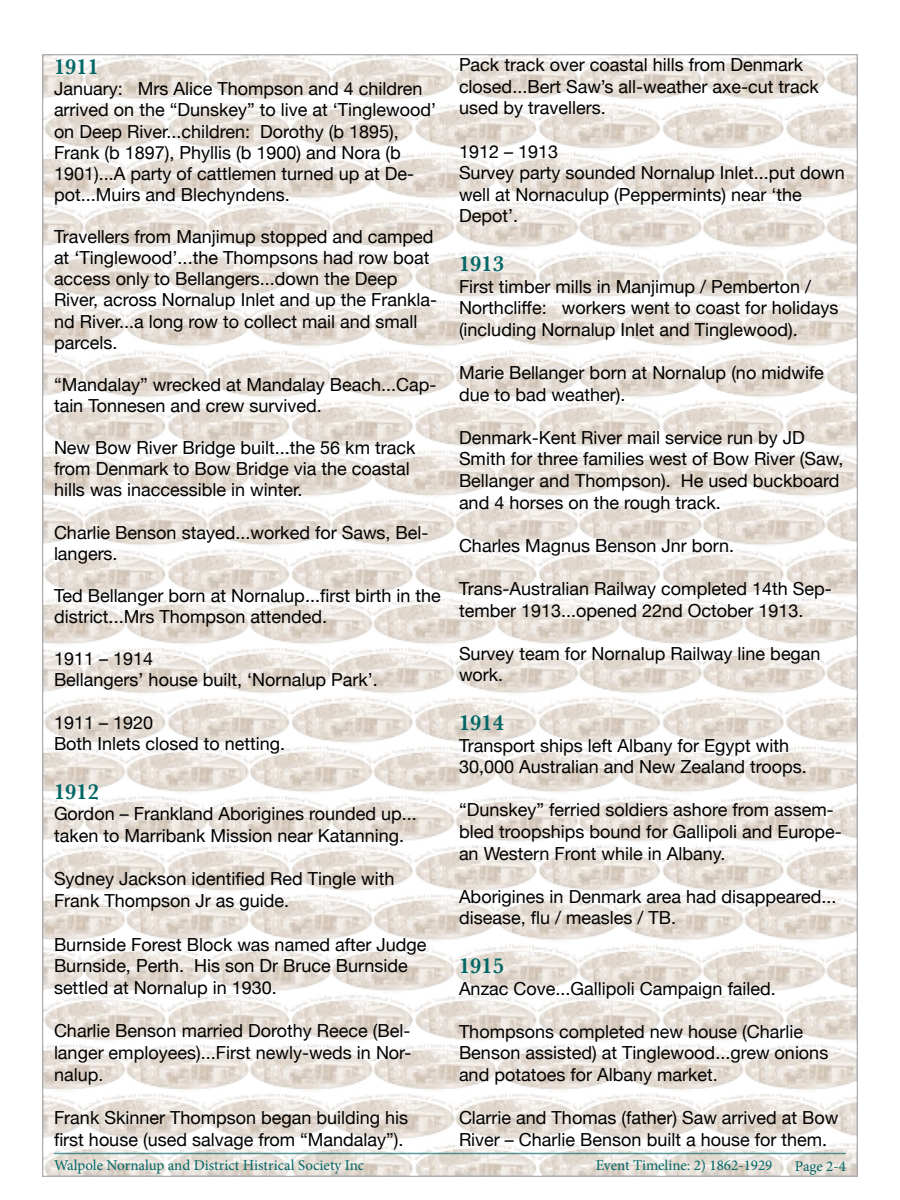
<style>
.page{position:relative;width:900px;height:1200px;background:#fff}
.page>*{position:absolute;margin:0;border:0;box-sizing:border-box;transform-origin:0 0}
.t1{font:600 22.5px "Baskerville";color:#066}
.t2{font:18px/21.6px "Helvetica Neue";color:#000}
.t3{font:15px "Minion Pro";color:#066}
</style>
<div class="page">
<img style="left:43px;top:54px;width:814px;height:1122px">
<hr style="left:54px;top:1153px;width:792px;height:1px;background:#066">
<p class="t1" style="left:54px;top:51px;width:46px">1911</p>
<p class="t2" style="left:54px;top:79px;width:384px;line-height:21.1px">January: Mrs Alice Thompson and 4 children arrived on the “Dunskey” to live at ‘Tinglewood’ on Deep River...children: Dorothy (b 1895), Frank (b 1897), Phyllis (b 1900) and Nora (b 1901)...A party of cattlemen turned up at De&shy;pot...Muirs and Blechyndens.</p>
<p class="t2" style="left:54px;top:227px;width:385px;line-height:21.1px">Travellers from Manjimup stopped and camped at ‘Tinglewood’...the Thompsons had row boat access only to Bellangers...down the Deep River, across Nornalup Inlet and up the Frankla&shy;nd River...a long row to collect mail and small parcels.</p>
<p class="t2" style="left:54px;top:375px;width:384px;line-height:21.1px">“Mandalay” wrecked at Mandalay Beach...Cap&shy;tain Tonnesen and crew survived.</p>
<p class="t2" style="left:54px;top:438px;width:363px;line-height:21.1px">New Bow River Bridge built...the 56 km track from Denmark to Bow Bridge via the coastal hills was inaccessible in winter.</p>
<p class="t2" style="left:54px;top:523px;width:376px;line-height:21.1px">Charlie Benson stayed...worked for Saws, Bel&shy;langers.</p>
<p class="t2" style="left:54px;top:586px;width:388px;line-height:21.1px">Ted Bellanger born at Nornalup...first birth in the district...Mrs Thompson attended.</p>
<p class="t2" style="left:54px;top:649px;width:325px;line-height:21.1px">1911 – 1914<br>Bellangers’ house built, ‘Nornalup Park’.</p>
<p class="t2" style="left:54px;top:713px;width:233px;line-height:21.1px">1911 – 1920<br>Both Inlets closed to netting.</p>
<p class="t1" style="left:54px;top:775px;width:46px">1912</p>
<p class="t2" style="left:54px;top:804px;width:364px">Gordon – Frankland Aborigines rounded up... taken to Marribank Mission near Katanning.</p>
<p class="t2" style="left:54px;top:869px;width:342px">Sydney Jackson identified Red Tingle with<br>Frank Thompson Jr as guide.</p>
<p class="t2" style="left:54px;top:934px;width:374px">Burnside Forest Block was named after Judge<br>Burnside, Perth. His son Dr Bruce Burnside settled at Nornalup in 1930.</p>
<p class="t2" style="left:54px;top:1021px;width:359px;text-align:justify">Charlie Benson married Dorothy Reece (Bel&shy;langer employees)...First newly-weds in Nor&shy;nalup.</p>
<p class="t2" style="left:54px;top:1108px;width:356px">Frank Skinner Thompson began building his first house (used salvage from “Mandalay”).</p>
<p class="t2" style="left:459px;top:55px;width:361px">Pack track over coastal hills from Denmark closed...Bert Saw’s all-weather axe-cut track used by travellers.</p>
<p class="t2" style="left:459px;top:141px;width:387px">1912 – 1913<br>Survey party sounded Nornalup Inlet...put down well at Nornaculup (Peppermints) near ‘the<br>Depot’.</p>
<p class="t1" style="left:459px;top:248px;width:46px">1913</p>
<p class="t2" style="left:459px;top:276px;width:381px">First timber mills in Manjimup / Pemberton /<br>Northcliffe: workers went to coast for holidays (including Nornalup Inlet and Tinglewood).</p>
<p class="t2" style="left:459px;top:363px;width:366px">Marie Bellanger born at Nornalup (no midwife due to bad weather).</p>
<p class="t2" style="left:459px;top:428px;width:386px">Denmark-Kent River mail service run by JD Smith for three families west of Bow River (Saw, Bellanger and Thompson). He used buckboard and 4 horses on the rough track.</p>
<p class="t2" style="left:459px;top:536px;width:277px">Charles Magnus Benson Jnr born.</p>
<p class="t2" style="left:459px;top:579px;width:374px">Trans-Australian Railway completed 14th Sep&shy;tember 1913...opened 22nd October 1913.</p>
<p class="t2" style="left:459px;top:644px;width:363px">Survey team for Nornalup Railway line began work.</p>
<p class="t1" style="left:459px;top:707px;width:46px">1914</p>
<p class="t2" style="left:459px;top:735px;width:349px">Transport ships left Albany for Egypt with<br>30,000 Australian and New Zealand troops.</p>
<p class="t2" style="left:459px;top:800px;width:384px">“Dunskey” ferried soldiers ashore from assem&shy;bled troopships bound for Gallipoli and Europe&shy;an Western Front while in Albany.</p>
<p class="t2" style="left:459px;top:887px;width:379px">Aborigines in Denmark area had disappeared... disease, flu / measles / TB.</p>
<p class="t1" style="left:459px;top:950px;width:46px">1915</p>
<p class="t2" style="left:459px;top:978px;width:318px">Anzac Cove...Gallipoli Campaign failed.</p>
<p class="t2" style="left:459px;top:1022px;width:371px">Thompsons completed new house (Charlie<br>Benson assisted) at Tinglewood...grew onions and potatoes for Albany market.</p>
<p class="t2" style="left:459px;top:1108px;width:381px">Clarrie and Thomas (father) Saw arrived at Bow<br>River – Charlie Benson built a house for them.</p>
<p class="t3" style="left:54px;top:1155px;width:312px">Walpole Nornalup and District Histrical Society Inc</p>
<p class="t3" style="left:596px;top:1155px;width:178px">Event Timeline: 2) 1862-1929</p>
<p class="t3" style="left:795px;top:1156px;width:53px">Page 2-4</p>
</div>
